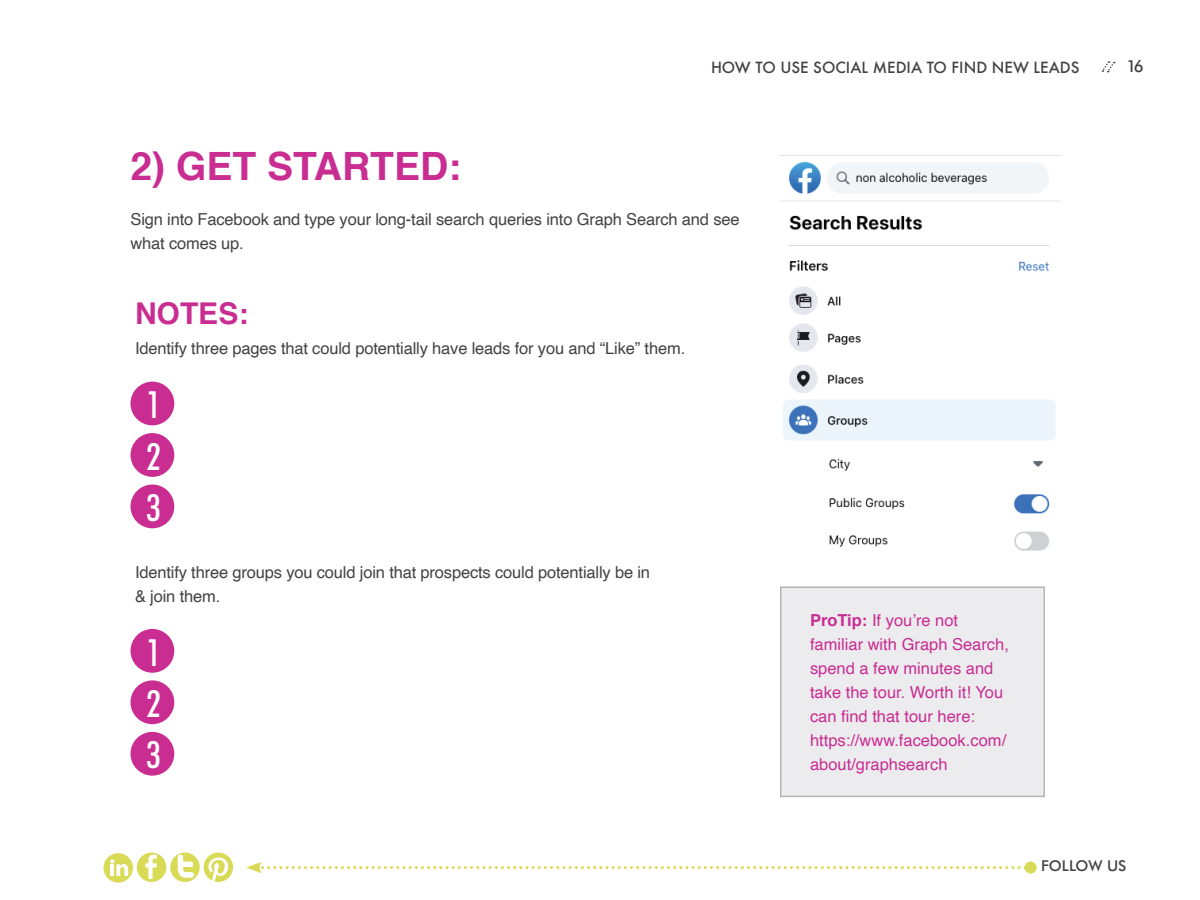
<style>
.page{position:relative;width:1200px;height:900px;background:#fff}
.page>*{position:absolute;margin:0;border:0;box-sizing:border-box;transform-origin:0 0}
.t1{font:700 39px "Helvetica";color:#c92d92}
.t2{font:500 condensed 37.5px "Futura BT";color:#fff}
.t3{font:700 30px "Helvetica";color:#c92d92}
.t4{font:16.5px/24px "Helvetica";letter-spacing:-.01em;color:#434343}
.t5{font:16.5px/24px "Helvetica";color:#c92d92}
.t6{font:500 16.5px "Futura BT";color:#434343}
.t7{font:500 15px "Futura";color:#434343}
.t8{font:500 15px "Futura BT";color:#434343}
.s1{font-weight:700}
</style>
<div class="page">
<svg style="left:1101px;top:61px;width:14px;height:12px"></svg>
<div style="left:137px;top:853px;width:29px;height:29px;background:#d9da55;border-radius:50%"></div>
<svg style="left:145px;top:855px;width:12px;height:24px"></svg>
<div style="left:103px;top:853px;width:30px;height:30px;background:#d9da55;border-radius:50%"></div>
<svg style="left:170px;top:853px;width:30px;height:29px"></svg>
<svg style="left:178px;top:854px;width:16px;height:24px"></svg>
<svg style="left:110px;top:859px;width:18px;height:17px"></svg>
<svg style="left:204px;top:853px;width:29px;height:29px"></svg>
<svg style="left:246px;top:862px;width:783px;height:11px"></svg>
<div style="left:1025px;top:862px;width:12px;height:12px;background:#d9da55;border-radius:50%"></div>
<div style="left:781px;top:587px;width:263px;height:209px;background:#ececee"></div>
<div style="left:780px;top:586px;width:265px;height:211px;border:2px solid #b4b5b5"></div>
<div style="left:131px;top:433px;width:43px;height:44px;background:#c92d92;border-radius:50%"></div>
<div style="left:131px;top:382px;width:43px;height:43px;background:#c92d92;border-radius:50%"></div>
<div style="left:131px;top:485px;width:43px;height:43px;background:#c92d92;border-radius:50%"></div>
<div style="left:131px;top:680px;width:43px;height:44px;background:#c92d92;border-radius:50%"></div>
<div style="left:131px;top:629px;width:43px;height:44px;background:#c92d92;border-radius:50%"></div>
<div style="left:131px;top:732px;width:43px;height:44px;background:#c92d92;border-radius:50%"></div>
<img style="left:780px;top:155px;width:280px;height:396px">
<p class="t7" style="left:711px;top:58px;width:370px">HOW TO USE SOCIAL MEDIA TO FIND NEW LEADS</p>
<p class="t6" style="left:1126px;top:56px;width:19px">16</p>
<h1 class="t1" style="left:130px;top:135px;width:332px">2) GET STARTED:</h1>
<p class="t4" style="left:130px;top:208px;width:611px">Sign into Facebook and type your long-tail search queries into Graph Search and see what comes up.</p>
<h3 class="t3" style="left:135px;top:289px;width:115px">NOTES:</h3>
<p class="t4" style="left:135px;top:337px;width:552px">Identify three pages that could potentially have leads for you and “Like” them.</p>
<h2 class="t2" style="left:146px;top:382px;width:16px">1</h2>
<h2 class="t2" style="left:146px;top:434px;width:16px">2</h2>
<h2 class="t2" style="left:146px;top:485px;width:16px">3</h2>
<p class="t4" style="left:135px;top:561px;width:517px">Identify three groups you could join that prospects could potentially be in &amp; join them.</p>
<h2 class="t2" style="left:146px;top:629px;width:16px">1</h2>
<h2 class="t2" style="left:146px;top:681px;width:16px">2</h2>
<h2 class="t2" style="left:146px;top:732px;width:16px">3</h2>
<p class="t5" style="left:810px;top:609px;width:200px"><span class="s1">ProTip:</span> If you’re not familiar with Graph Search, spend a few minutes and take the tour. Worth it! You can find that tour here: https://www.facebook.com/ about/graphsearch</p>
<p class="t8" style="left:1041px;top:857px;width:87px">FOLLOW US</p>
</div>
